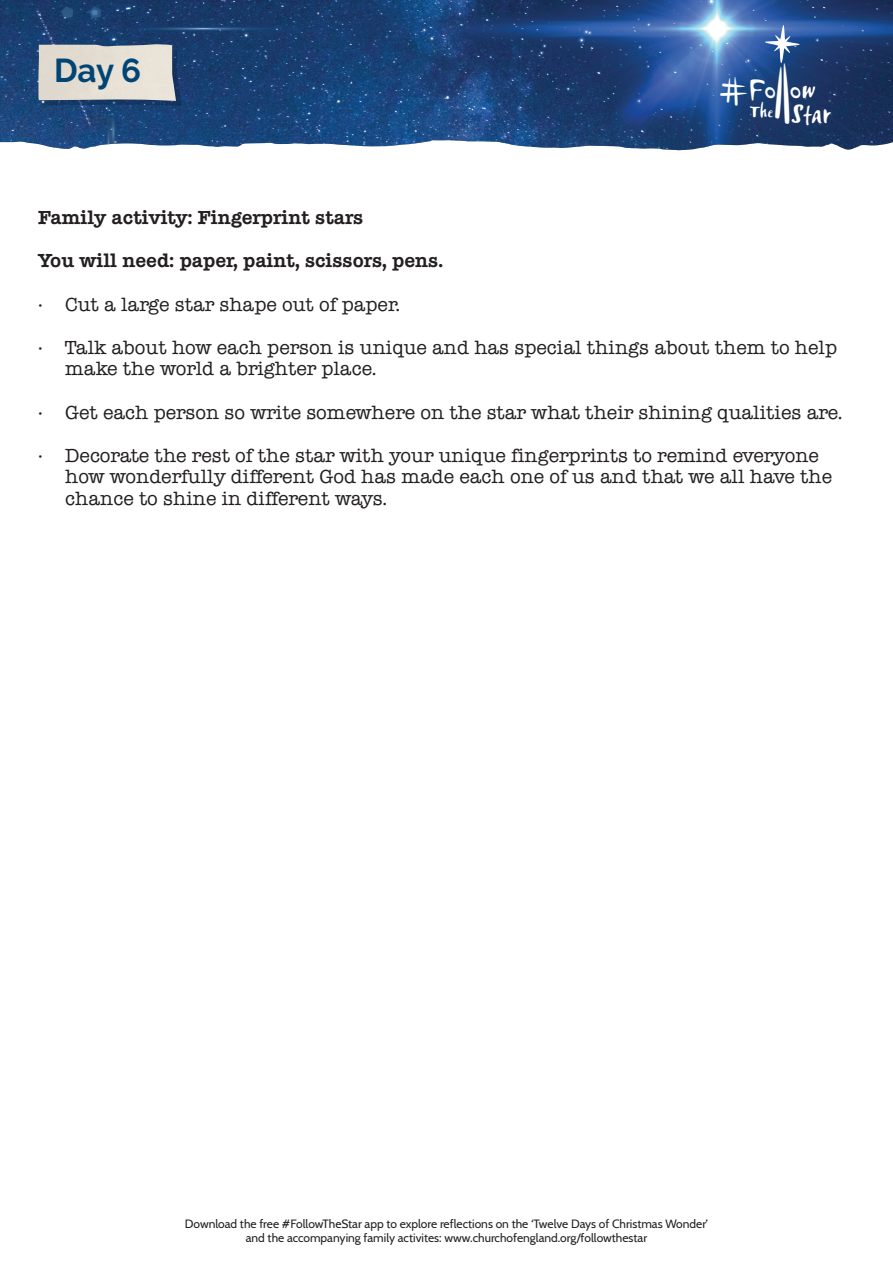
<style>
.page{position:relative;width:893px;height:1263px;background:#fff}
.page>*{position:absolute;margin:0;border:0;box-sizing:border-box;transform-origin:0 0}
.Body_Copy{font:700 33px "Raleway";color:#004574}
.t1{font:28.2px "Airstream ITCTT";color:#fff;scale:.94 1}
.t2{font:26.4px "Airstream ITCTT";color:#fff;scale:.94 1}
.t3{font:18px/21.6px "Typewriter Serial";color:#231f20}
.t4{font:700 18px "Typewriter Serial";color:#231f20}
.t5{font:12px/14.4px "Cabin";color:#231f20;text-align:center}
.s1{font-size:26.4px}
.s2{font-size:26.55px}
.s3{font-size:28.2px}
</style>
<div class="page">
<svg style="left:861px;top:0;width:32px;height:146px;background:#1b3562"></svg>
<img style="left:0;top:0;width:861px;height:150px">
<svg style="left:38px;top:44px;width:145px;height:62px"></svg>
<img style="left:38px;top:44px;width:141px;height:57px">
<svg style="left:765px;top:25px;width:35px;height:99px;background:#315288"></svg>
<svg style="left:720px;top:77px;width:27px;height:28px"></svg>
<p class="Body_Copy" style="left:54px;top:51px;width:89px">Day 6</p>
<h2 class="t1" style="left:748px;top:69px;width:31px">F<span class="s1">o</span></h2>
<h3 class="t2" style="left:790px;top:71px;width:29px">o<span class="s2">w</span></h3>
<h3 class="t2" style="left:749px;top:96px;width:89px"><sup>T</sup><sup>he</sup> <span class="s3">S</span>tar</h3>
<p class="t4" style="left:38px;top:206px;width:327px">Family activity: Fingerprint stars</p>
<p class="t4" style="left:38px;top:250px;width:406px">You will need: paper, paint, scissors, pens.</p>
<p class="t3" style="left:38px;top:293px;width:363px">• Cut a large star shape out of paper.</p>
<p class="t3" style="left:65px;top:336px;width:773px;text-indent:-27px">• Talk about how each person is unique and has special things about them to help make the world a brighter place.</p>
<p class="t3" style="left:38px;top:401px;width:805px">• Get each person so write somewhere on the star what their shining qualities are.</p>
<p class="t3" style="left:65px;top:444px;width:768px;text-indent:-27px">• Decorate the rest of the star with your unique fingerprints to remind everyone how wonderfully different God has made each one of us and that we all have the chance to shine in different ways.</p>
<p class="t5" style="left:185px;top:1215px;width:525px">Download the free #FollowTheStar app to explore reflections on the ‘Twelve Days of Christmas Wonder’ and the accompanying family activites: www.churchofengland.org/followthestar</p>
</div>
